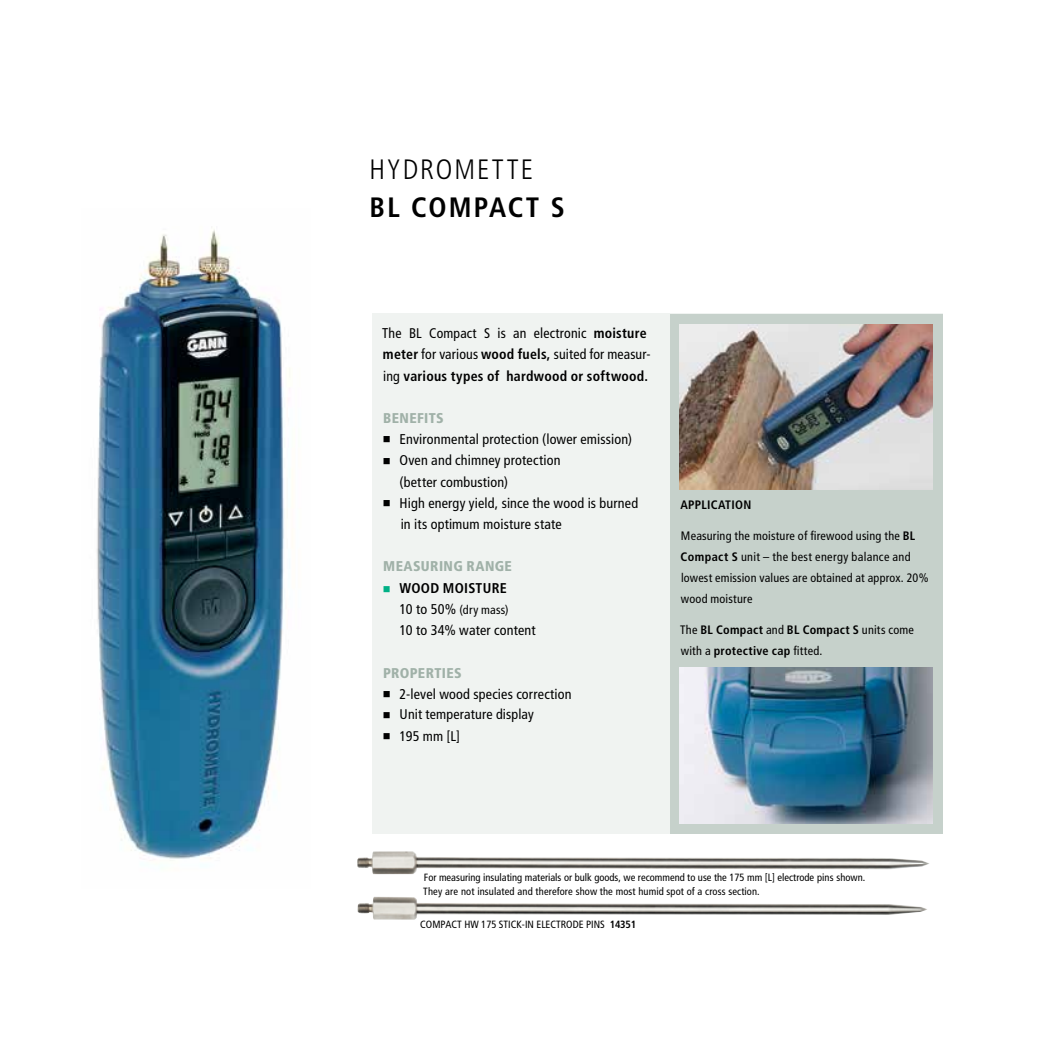
<style>
.page{position:relative;width:1042px;height:1042px;background:#fff}
.page>*{position:absolute;margin:0;border:0;box-sizing:border-box;transform-origin:0 0}
.t1{font:300 condensed 28px "Frutiger LT Std";letter-spacing:.07em;color:#000}
.t2{font:700 condensed 28px "Frutiger LT Std";letter-spacing:.075em;color:#000}
.t3{font:condensed 14.17px/21.2px "Frutiger LT Std";letter-spacing:.01em;color:#000}
.t4{font:700 condensed 14.17px/21.2px "Frutiger LT Std";letter-spacing:.015em;color:#000}
.t5{font:900 condensed 14.17px "Frutiger LT Std";letter-spacing:.025em;color:#a0b1a8}
.t6{font:condensed 14px "Frutiger LT Std";letter-spacing:.01em;color:#000}
.t7{font:condensed 12.25px/21px "Frutiger LT Std";letter-spacing:.02em;color:#000}
.t8{font:700 condensed 12.25px/21px "Frutiger LT Std";letter-spacing:.025em;color:#000}
.t9{font:condensed 10.5px/14px "Frutiger LT Std";color:#000}
.s1{font-weight:400}
.s2{font-weight:400;font-size:14px}
.s3{color:#00b085}
.s4{font-size:14.17px}
.s5{font-weight:700}
</style>
<div class="page">
<div style="left:372px;top:313px;width:571px;height:520px;background:#f0f3f1"></div>
<img style="left:357px;top:851px;width:572px;height:69px">
<img style="left:96px;top:227px;width:194px;height:634px">
<div style="left:670px;top:314px;width:273px;height:519px;background:#c6d1cb"></div>
<img style="left:680px;top:324px;width:253px;height:166px">
<img style="left:680px;top:667px;width:253px;height:156px">
<h1 class="t1" style="left:370px;top:153px;width:165px">HYDROMETTE</h1>
<h1 class="t2" style="left:370px;top:191px;width:197px">BL COMPACT S</h1>
<h2 class="t4" style="left:382px;top:323px;width:270px"><span class="s1">The</span> <span class="s2">BL Compact S</span> <span class="s1">is an electronic</span> moisture meter <span class="s1">for various</span> wood fuels, <span class="s1">suited for measur&shy;ing</span> various types of hardwood or softwood.</h2>
<h2 class="t5" style="left:383px;top:409px;width:62px">BENEFITS</h2>
<h2 class="t3" style="left:383px;top:429px;width:251px">■ Environmental protection (lower emission)</h2>
<h2 class="t3" style="left:399px;top:450px;width:162px;text-indent:-17px">■ Oven and chimney protection (better combustion)</h2>
<h2 class="t3" style="left:401px;top:492px;width:239px;text-indent:-18px">■ High energy yield, since the wood is burned in its optimum moisture state</h2>
<h2 class="t5" style="left:383px;top:558px;width:130px">MEASURING RANGE</h2>
<h2 class="t4" style="left:383px;top:577px;width:126px"><span class="s3">■</span> WOOD MOISTURE</h2>
<p class="t7" style="left:399px;top:599px;width:111px"><span class="s4">10 to 50%</span> (dry mass)</p>
<h2 class="t3" style="left:399px;top:620px;width:138px">10 to 34% water content</h2>
<h2 class="t5" style="left:383px;top:664px;width:80px">PROPERTIES</h2>
<h2 class="t3" style="left:383px;top:683px;width:190px">■ 2-level wood species correction</h2>
<h3 class="t6" style="left:383px;top:706px;width:152px">■ Unit temperature display</h3>
<h3 class="t6" style="left:383px;top:728px;width:79px">■ 195 mm [L]</h3>
<p class="t8" style="left:680px;top:494px;width:73px">APPLICATION</p>
<p class="t7" style="left:680px;top:525px;width:249px">Measuring the moisture of firewood using the <span class="s5">BL Compact S</span> unit – the best energy balance and lowest emission values are obtained at approx. 20% wood moisture</p>
<p class="t8" style="left:680px;top:619px;width:235px"><span class="s1">The</span> BL Compact <span class="s1">and</span> BL Compact S <span class="s1">units come with a</span> protective cap <span class="s1">fitted.</span></p>
<p class="t9" style="left:423px;top:870px;width:443px">For measuring insulating materials or bulk goods, we recommend to use the 175 mm [L] electrode pins shown.<br>They are not insulated and therefore show the most humid spot of a cross section.</p>
<p class="t9" style="left:420px;top:917px;width:217px">COMPACT HW 175 STICK-IN ELECTRODE PINS <span class="s5">14351</span></p>
</div>
